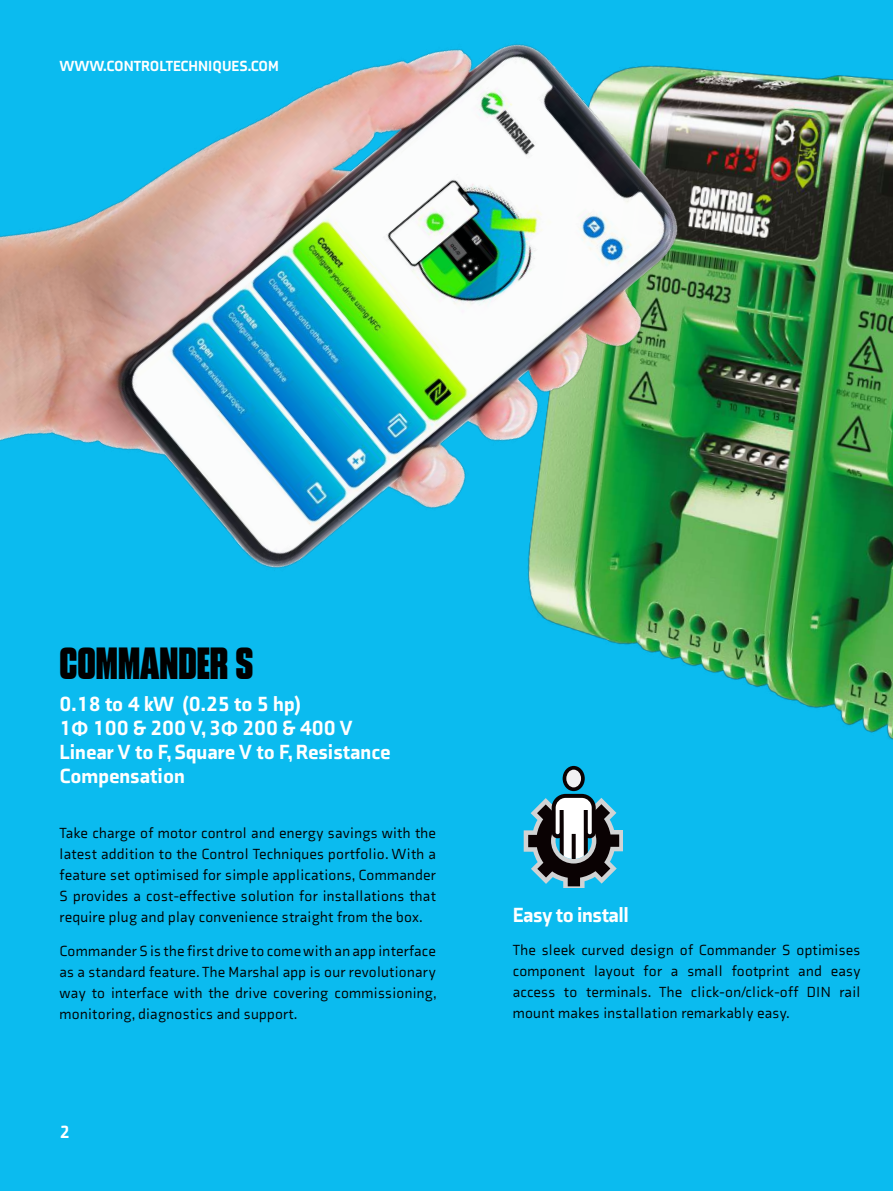
<style>
.page{position:relative;width:893px;height:1191px;background:#0bbbef}
.page>*{position:absolute;margin:0;border:0;box-sizing:border-box;transform-origin:0 0}
.t1{font:45px "Blunt Con";color:#000}
.t2{font:900 21px/24px "Axia";color:#fff}
.t3{font:900 21px "Axia";letter-spacing:-.02em;color:#fff}
.t4{font:900 18px "Axia";color:#fff}
.t5{font:15px/21px "Axia";letter-spacing:.02em;color:#000;text-align:justify}
.t6{font:900 15px "Axia";color:#fff}
.s1{font-family:"Calibri";font-weight:700}
</style>
<div class="page">
<img style="left:573px;top:70px;width:320px;height:696px">
<img style="left:0;top:44px;width:726px;height:702px">
<svg style="left:562px;top:766px;width:23px;height:28px"></svg>
<svg style="left:524px;top:794px;width:99px;height:93px"></svg>
<p class="t6" style="left:60px;top:56px;width:221px">WWW.CONTROLTECHNIQUES.COM</p>
<h1 class="t1" style="left:60px;top:642px;width:195px">COMMANDER S</h1>
<h2 class="t2" style="left:60px;top:692px;width:332px">0.18 to 4 kW (0.25 to 5 hp)<br>1<span class="s1">Φ</span> 100 &amp; 200 V, 3<span class="s1">Φ</span> 200 &amp; 400 V<br>Linear V to F, Square V to F, Resistance<br>Compensation</h2>
<p class="t5" style="left:60px;top:822px;width:378px">Take charge of motor control and energy savings with the latest addition to the Control Techniques portfolio. With a feature set optimised for simple applications, Commander S provides a cost-effective solution for installations that require plug and play convenience straight from the box.</p>
<p class="t5" style="left:60px;top:940px;width:379px">Commander S is the first drive to come with an app interface as a standard feature. The Marshal app is our revolutionary way to interface with the drive covering commissioning, monitoring, diagnostics and support.</p>
<p class="t4" style="left:60px;top:1121px;width:12px">2</p>
<h2 class="t3" style="left:513px;top:901px;width:118px">Easy to install</h2>
<p class="t5" style="left:513px;top:939px;width:349px">The sleek curved design of Commander S optimises component layout for a small footprint and easy access to terminals. The click-on/click-off DIN rail mount makes installation remarkably easy.</p>
</div>
